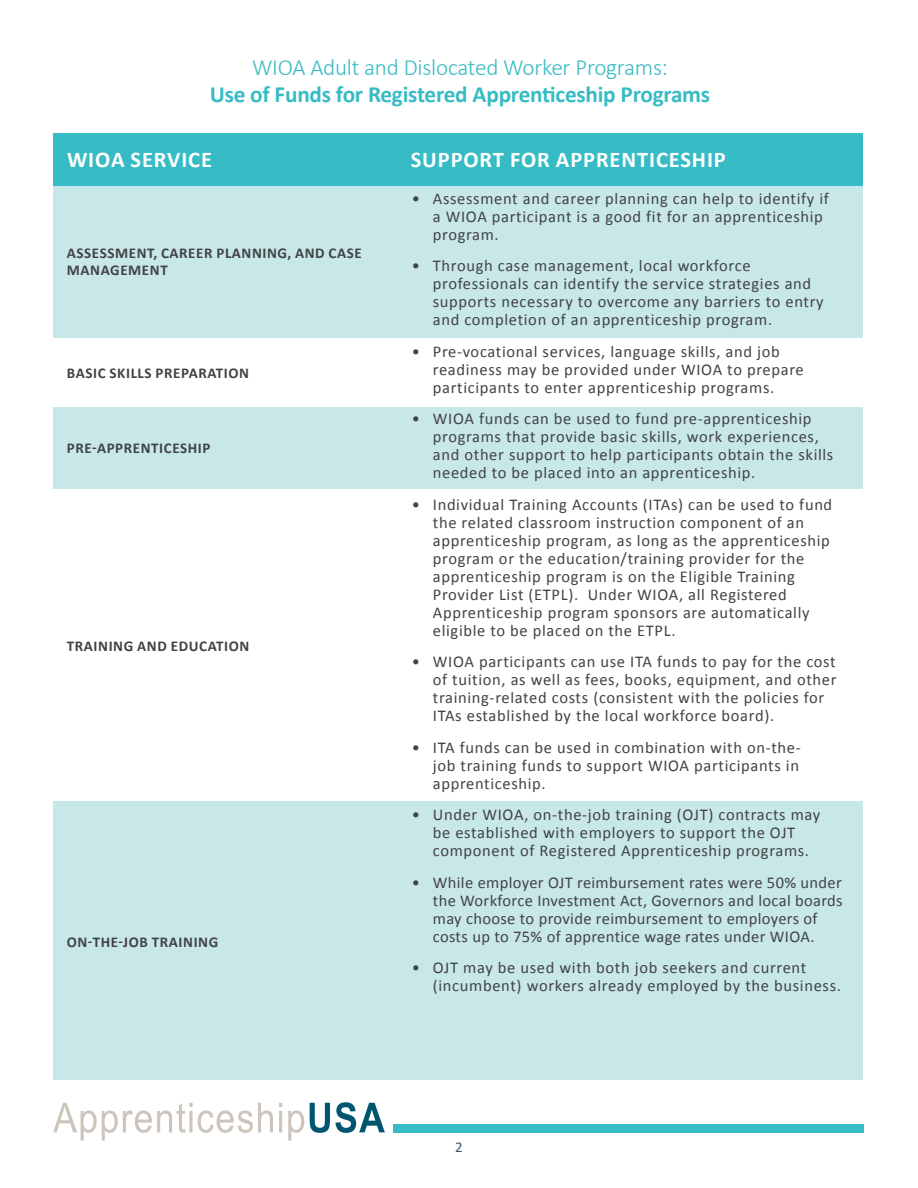
<style>
.page{position:relative;width:918px;height:1188px;background:#fff}
.page>*{position:absolute;margin:0;border:0;box-sizing:border-box;transform-origin:0 0}
.t1{font:700 23.25px "Calibri";letter-spacing:-.01em;color:#37bbc4}
.t2{font:300 23.25px "Calibri";letter-spacing:-.01em;color:#37bbc4}
.t3{font:700 22.5px "Calibri";letter-spacing:.04em;color:#fff}
.t4{font:16.5px/18px "Calibri";letter-spacing:.04em;color:#424344}
.t5{font:16.5px/18px "Calibri";letter-spacing:.02em;color:#424344}
.t6{font:700 15px/16.5px "Calibri";letter-spacing:.04em;color:#424344}
.t7{font:15px "Calibri";color:#405967}
</style>
<div class="page">
<div style="left:53px;top:186px;width:810px;height:152px;background:#c8e7e9"></div>
<div style="left:53px;top:407px;width:810px;height:81px;background:#c8e7e9"></div>
<div style="left:53px;top:802px;width:810px;height:278px;background:#c8e7e9"></div>
<div style="left:53px;top:134px;width:810px;height:52px;background:#37bbc4"></div>
<div style="left:393px;top:1125px;width:471px;height:8px;background:#37bbc4"></div>
<svg style="left:53px;top:1103px;width:220px;height:38px"></svg>
<svg style="left:279px;top:1103px;width:3px;height:4px"></svg>
<hr style="left:279px;top:1111px;width:3px;height:21px;background:#cdc4bb">
<svg style="left:288px;top:1110px;width:16px;height:31px"></svg>
<svg style="left:310px;top:1102px;width:75px;height:31px"></svg>
<h1 class="t2" style="left:252px;top:53px;width:417px">WIOA Adult and Dislocated Worker Programs:</h1>
<h1 class="t1" style="left:210px;top:79px;width:502px">Use of Funds for Registered Apprenticeship Programs</h1>
<h2 class="t3" style="left:67px;top:145px;width:147px">WIOA SERVICE</h2>
<h2 class="t3" style="left:411px;top:145px;width:317px">SUPPORT FOR APPRENTICESHIP</h2>
<p class="t6" style="left:67px;top:245px;width:296px">ASSESSMENT, CAREER PLANNING, AND CASE<br>MANAGEMENT</p>
<p class="t6" style="left:67px;top:365px;width:184px">BASIC SKILLS PREPARATION</p>
<p class="t6" style="left:67px;top:440px;width:145px">PRE-APPRENTICESHIP</p>
<p class="t6" style="left:67px;top:637px;width:184px">TRAINING AND EDUCATION</p>
<p class="t6" style="left:67px;top:933px;width:153px">ON-THE-JOB TRAINING</p>
<p class="t4" style="left:433px;top:189px;width:398px;text-indent:-21px">• Assessment and career planning can help to identify if a WIOA participant is a good fit for an apprenticeship program.</p>
<p class="t4" style="left:433px;top:257px;width:392px;text-indent:-21px">• Through case management, local workforce professionals can identify the service strategies and supports necessary to overcome any barriers to entry and completion of an apprenticeship program.</p>
<p class="t4" style="left:433px;top:342px;width:372px;text-indent:-21px">• Pre-vocational services, language skills, and job readiness may be provided under WIOA to prepare participants to enter apprenticeship programs.</p>
<p class="t4" style="left:433px;top:410px;width:402px;text-indent:-21px">• WIOA funds can be used to fund pre-apprenticeship programs that provide basic skills, work experiences, and other support to help participants obtain the skills needed to be placed into an apprenticeship.</p>
<p class="t4" style="left:433px;top:495px;width:401px;text-indent:-21px">• Individual Training Accounts (ITAs) can be used to fund the related classroom instruction component of an apprenticeship program, as long as the apprenticeship program or the education/training provider for the apprenticeship program is on the Eligible Training Provider List (ETPL). Under WIOA, all Registered Apprenticeship program sponsors are automatically eligible to be placed on the ETPL.</p>
<p class="t4" style="left:433px;top:653px;width:405px;text-indent:-21px">• WIOA participants can use ITA funds to pay for the cost of tuition, as well as fees, books, equipment, and other training-related costs (consistent with the policies for ITAs established by the local workforce board).</p>
<p class="t4" style="left:433px;top:738px;width:370px;text-align:justify;text-indent:-21px">• ITA funds can be used in combination with on-the&shy;job training funds to support WIOA participants in apprenticeship.</p>
<p class="t4" style="left:412px;top:806px;width:410px;text-align:center">• Under WIOA, on-the-job training (OJT) contracts may be established with employers to support the OJT component of Registered Apprenticeship programs.</p>
<p class="t5" style="left:433px;top:873px;width:411px;text-indent:-21px">• While employer OJT reimbursement rates were 50% under the Workforce Investment Act, Governors and local boards may choose to provide reimbursement to employers of costs up to 75% of apprentice wage rates under WIOA.</p>
<p class="t4" style="left:433px;top:959px;width:410px;text-indent:-21px">• OJT may be used with both job seekers and current (incumbent) workers already employed by the business.</p>
<p class="t7" style="left:455px;top:1137px;width:9px">2</p>
</div>
